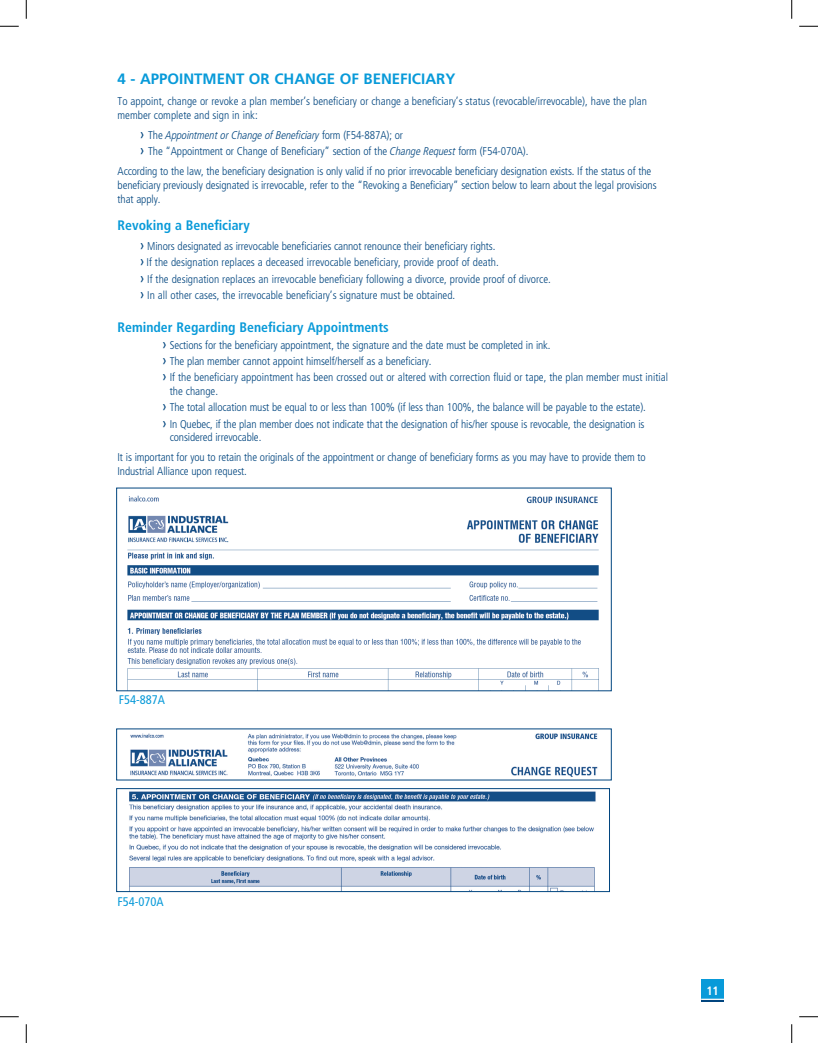
<style>
.page{position:relative;width:818px;height:1043px;background:#fff}
.page>*{position:absolute;margin:0;border:0;box-sizing:border-box;transform-origin:0 0}
.t1{font:700 15px "Frutiger";color:#089ad9}
.t2{font:700 condensed 13.75px "Frutiger";color:#089ad9}
.t3{font:condensed 12.5px "Frutiger";color:#089ad9}
.t4{font:700 condensed 12.12px "Frutiger";color:#fff}
.t5{font:300 condensed 11.25px/16.2px "Frutiger";letter-spacing:-.01em;color:#01457f}
.t6{font:italic 300 condensed 11.25px "Frutiger LT Pro";letter-spacing:-.01em;color:#01457f}
.s1{font-family:"Frutiger";font-weight:400;font-style:normal;font-size:15px}
.s2{font-family:"Frutiger";font-style:normal}
.s3{font-weight:400;font-size:15px}
.s4{font-family:"Frutiger LT Pro";font-style:italic}
</style>
<div class="page">
<div style="left:701px;top:979px;width:23px;height:19px;background:#089ad9"></div>
<hr style="left:701px;top:999px;width:23px;height:3px;background:#01457f">
<svg style="left:701px;top:998px;width:23px;height:1px"></svg>
<img style="left:130px;top:733px;width:468px;height:44px">
<img style="left:129px;top:791px;width:467px;height:98px">
<div style="left:116px;top:788px;width:493px;height:103px;border:1px solid #01457f"></div>
<img style="left:127px;top:495px;width:472px;height:194px">
<svg style="left:0;top:25px;width:19px;height:2px"></svg>
<svg style="left:799px;top:25px;width:19px;height:2px"></svg>
<svg style="left:0;top:1016px;width:19px;height:1px"></svg>
<svg style="left:799px;top:1016px;width:19px;height:1px"></svg>
<svg style="left:25px;top:0;width:2px;height:19px"></svg>
<svg style="left:25px;top:1024px;width:2px;height:18px"></svg>
<svg style="left:791px;top:0;width:1px;height:19px"></svg>
<svg style="left:791px;top:1024px;width:1px;height:18px"></svg>
<h1 class="t1" style="left:118px;top:70px;width:339px">4 - APPOINTMENT OR CHANGE OF BENEFICIARY</h1>
<p class="t5" style="left:118px;top:94px;width:531px;line-height:13.8px">To appoint, change or revoke a plan member’s beneficiary or change a beneficiary’s status (revocable/irrevocable), have the plan member complete and sign in ink:</p>
<p class="t6" style="left:140px;top:128px;width:264px"><span class="s1">›</span> <span class="s2">The</span> Appointment or Change of Beneficiary <span class="s2">form (F54-887A); or</span></p>
<p class="t5" style="left:117px;top:141px;width:535px;line-height:20px;text-indent:23px"><span class="s3">›</span> The “Appointment or Change of Beneficiary” section of the <span class="s4">Change Request</span> form (F54-070A).<br>According to the law, the beneficiary designation is only valid if no prior irrevocable beneficiary designation exists. If the status of the</p>
<p class="t5" style="left:117px;top:178px;width:540px;line-height:13.8px">beneficiary previously designated is irrevocable, refer to the “Revoking a Beneficiary” section below to learn about the legal provisions that apply.</p>
<p class="t2" style="left:118px;top:217px;width:134px">Revoking a Beneficiary</p>
<p class="t5" style="left:140px;top:238px;width:412px"><span class="s3">›</span> Minors designated as irrevocable beneficiaries cannot renounce their beneficiary rights.<br><span class="s3">›</span> If the designation replaces a deceased irrevocable beneficiary, provide proof of death.<br><span class="s3">›</span> If the designation replaces an irrevocable beneficiary following a divorce, provide proof of divorce. <span class="s3">›</span> In all other cases, the irrevocable beneficiary’s signature must be obtained.</p>
<p class="t2" style="left:118px;top:318px;width:273px">Reminder Regarding Beneficiary Appointments</p>
<p class="t5" style="left:162px;top:337px;width:507px"><span class="s3">›</span> Sections for the beneficiary appointment, the signature and the date must be completed in ink.<br><span class="s3">›</span> The plan member cannot appoint himself/herself as a beneficiary.<br><span class="s3">›</span> If the beneficiary appointment has been crossed out or altered with correction fluid or tape, the plan member must initial</p>
<p class="t5" style="left:162px;top:383px;width:484px;text-indent:7px">the change.<br><span class="s3">›</span> The total allocation must be equal to or less than 100% (if less than 100%, the balance will be payable to the estate). <span class="s3">›</span> In Quebec, if the plan member does not indicate that the designation of his/her spouse is revocable, the designation is</p>
<p class="t5" style="left:117px;top:428px;width:529px;line-height:20px;text-indent:52px">considered irrevocable.<br>It is important for you to retain the originals of the appointment or change of beneficiary forms as you may have to provide them to</p>
<p class="t5" style="left:117px;top:463px;width:131px">Industrial Alliance upon request.</p>
<p class="t3" style="left:119px;top:692px;width:48px">F54-887A</p>
<p class="t3" style="left:118px;top:894px;width:48px">F54-070A</p>
<p class="t4" style="left:706px;top:983px;width:14px">11</p>
</div>
